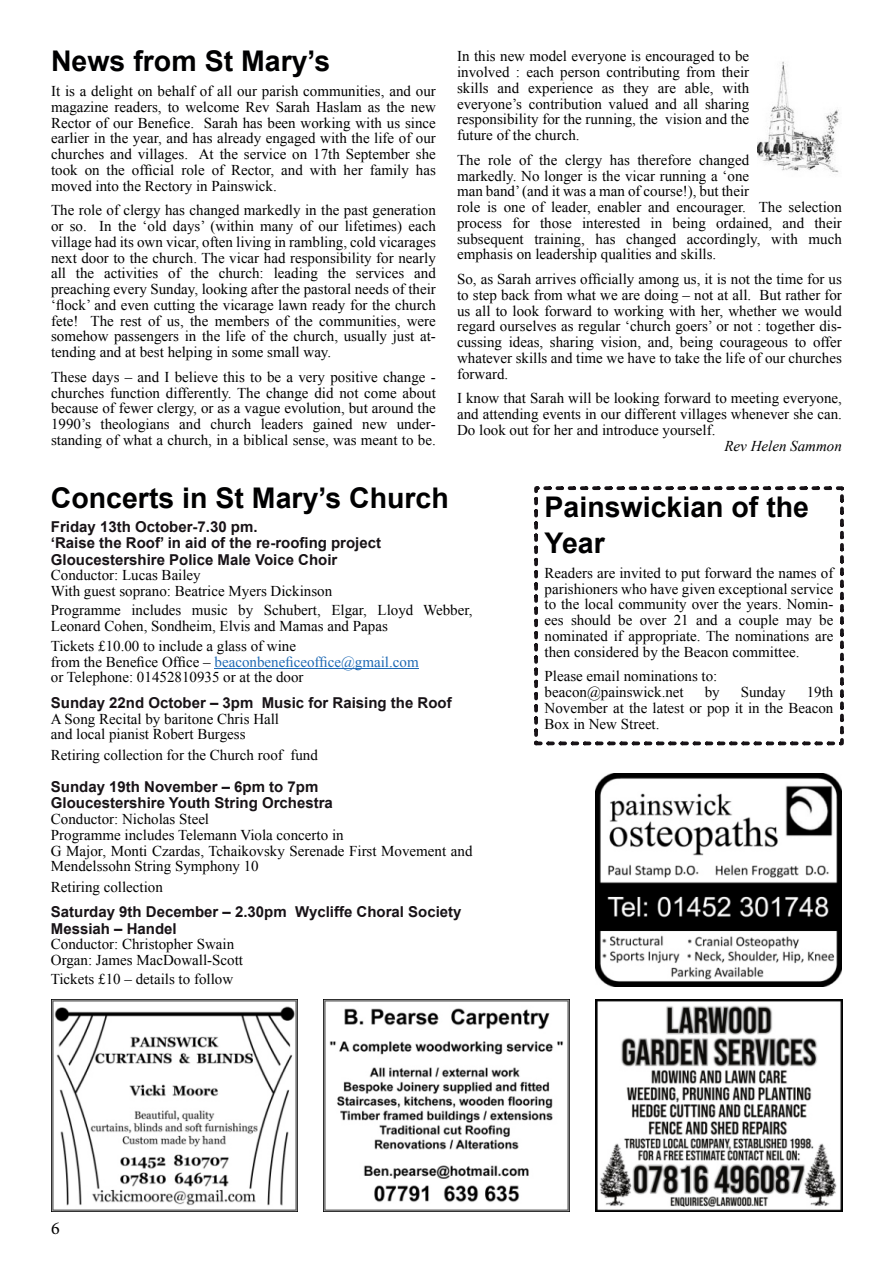
<style>
.page{position:relative;width:893px;height:1263px;background:#fff}
.page>*{position:absolute;margin:0;border:0;box-sizing:border-box;transform-origin:0 0}
.t1{font:700 28.5px/36px "Arial";color:#000001}
.t2{font:18px "Minion Pro";color:#000001}
.t3{font:15px/15.8px "Times New Roman";color:#000001;text-align:justify}
.t4{font:700 15px/16.5px "Arial";color:#181317}
.t5{font:italic 15px "Times New Roman";color:#000001}
.s1{color:#1e69b4}
</style>
<div class="page">
<hr style="left:215px;top:668px;width:204px;height:1px;background:#1e69b4">
<img style="left:323px;top:999px;width:247px;height:213px">
<img style="left:51px;top:999px;width:247px;height:213px">
<img style="left:595px;top:999px;width:247px;height:213px">
<img style="left:758px;top:61px;width:82px;height:112px">
<img style="left:595px;top:774px;width:247px;height:212px">
<div style="left:534px;top:486px;width:310px;height:259px;border:4px dashed #181317"></div>
<h1 class="t1" style="left:51px;top:46px;width:281px">News from St Mary’s</h1>
<p class="t3" style="left:51px;top:85px;width:386px">It is a delight on behalf of all our parish communities, and our magazine readers, to welcome Rev Sarah Haslam as the new Rector of our Benefice. Sarah has been working with us since earlier in the year, and has already engaged with the life of our churches and villages. At the service on 17th September she took on the official role of Rector, and with her family has moved into the Rectory in Painswick.</p>
<p class="t3" style="left:51px;top:204px;width:386px">The role of clergy has changed markedly in the past generation or so. In the ‘old days’ (within many of our lifetimes) each village had its own vicar, often living in rambling, cold vicarages next door to the church. The vicar had responsibility for nearly all the activities of the church: leading the services and preaching every Sunday, looking after the pastoral needs of their ‘flock’ and even cutting the vicarage lawn ready for the church fete! The rest of us, the members of the communities, were somehow passengers in the life of the church, usually just at&shy;tending and at best helping in some small way.</p>
<p class="t3" style="left:51px;top:370px;width:386px">These days – and I believe this to be a very positive change - churches function differently. The change did not come about because of fewer clergy, or as a vague evolution, but around the 1990’s theologians and church leaders gained new under&shy;standing of what a church, in a biblical sense, was meant to be.</p>
<p class="t3" style="left:457px;top:50px;width:294px">In this new model everyone is encouraged to be involved : each person contributing from their skills and experience as they are able, with everyone’s contribution valued and all sharing responsibility for the running, the vision and the future of the church.</p>
<p class="t3" style="left:457px;top:153px;width:386px;text-align:left">The role of the clergy has therefore changed<br>markedly. No longer is the vicar running a ‘one<br>man band’ (and it was a man of course!), but their<br>role is one of leader, enabler and encourager. The selection process for those interested in being ordained, and their subsequent training, has changed accordingly, with much emphasis on leadership qualities and skills.</p>
<p class="t3" style="left:457px;top:273px;width:386px">So, as Sarah arrives officially among us, it is not the time for us to step back from what we are doing – not at all. But rather for us all to look forward to working with her, whether we would regard ourselves as regular ‘church goers’ or not : together dis&shy;cussing ideas, sharing vision, and, being courageous to offer whatever skills and time we have to take the life of our churches forward.</p>
<p class="t3" style="left:457px;top:392px;width:386px">I know that Sarah will be looking forward to meeting everyone, and attending events in our different villages whenever she can.<br>Do look out for her and introduce yourself.</p>
<p class="t5" style="left:724px;top:440px;width:119px">Rev Helen Sammon</p>
<h1 class="t1" style="left:51px;top:482px;width:400px">Concerts in St Mary’s Church</h1>
<p class="t4" style="left:51px;top:519px;width:332px">Friday 13th October-7.30 pm.<br>‘Raise the Roof’ in aid of the re-roofing project<br>Gloucestershire Police Male Voice Choir</p>
<p class="t3" style="left:51px;top:569px;width:283px">Conductor: Lucas Bailey<br>With guest soprano: Beatrice Myers Dickinson</p>
<p class="t3" style="left:51px;top:603px;width:423px">Programme includes music by Schubert, Elgar, Lloyd Webber,<br>Leonard Cohen, Sondheim, Elvis and Mamas and Papas</p>
<p class="t3" style="left:51px;top:639px;width:369px;text-align:left">Tickets £10.00 to include a glass of wine<br>from the Benefice Office – <span class="s1">beaconbeneficeoffice@gmail.com </span>or Telephone: 01452810935 or at the door</p>
<p class="t4" style="left:51px;top:696px;width:402px">Sunday 22nd October – 3pm Music for Raising the Roof</p>
<p class="t3" style="left:51px;top:712px;width:230px">A Song Recital by baritone Chris Hall and local pianist Robert Burgess</p>
<p class="t3" style="left:51px;top:748px;width:269px">Retiring collection for the Church roof fund</p>
<p class="t4" style="left:51px;top:780px;width:284px">Sunday 19th November – 6pm to 7pm<br>Gloucestershire Youth String Orchestra</p>
<p class="t3" style="left:51px;top:813px;width:423px;text-align:left">Conductor: Nicholas Steel<br>Programme includes Telemann Viola concerto in<br>G Major, Monti Czardas, Tchaikovsky Serenade First Movement and Mendelssohn String Symphony 10</p>
<p class="t3" style="left:51px;top:880px;width:114px">Retiring collection</p>
<p class="t4" style="left:51px;top:905px;width:412px">Saturday 9th December – 2.30pm Wycliffe Choral Society<br>Messiah – Handel</p>
<p class="t3" style="left:51px;top:938px;width:194px">Conductor: Christopher Swain<br>Organ: James MacDowall-Scott</p>
<p class="t3" style="left:51px;top:972px;width:184px">Tickets £10 – details to follow</p>
<h1 class="t1" style="left:545px;top:492px;width:266px">Painswickian of the<br>Year</h1>
<p class="t3" style="left:545px;top:566px;width:290px">Readers are invited to put forward the names of parishioners who have given exceptional service to the local community over the years. Nomin&shy;ees should be over 21 and a couple may be nominated if appropriate. The nominations are then considered by the Beacon committee.</p>
<p class="t3" style="left:545px;top:670px;width:174px">Please email nominations to: beacon@painswick.net</p>
<p class="t3" style="left:545px;top:686px;width:290px;text-indent:262px">19th November at the latest or pop it in the Beacon Box in New Street.</p>
<p class="t3" style="left:705px;top:686px;width:16px">by</p>
<p class="t3" style="left:741px;top:686px;width:46px">Sunday</p>
<p class="t2" style="left:51px;top:1221px;width:10px">6</p>
</div>
